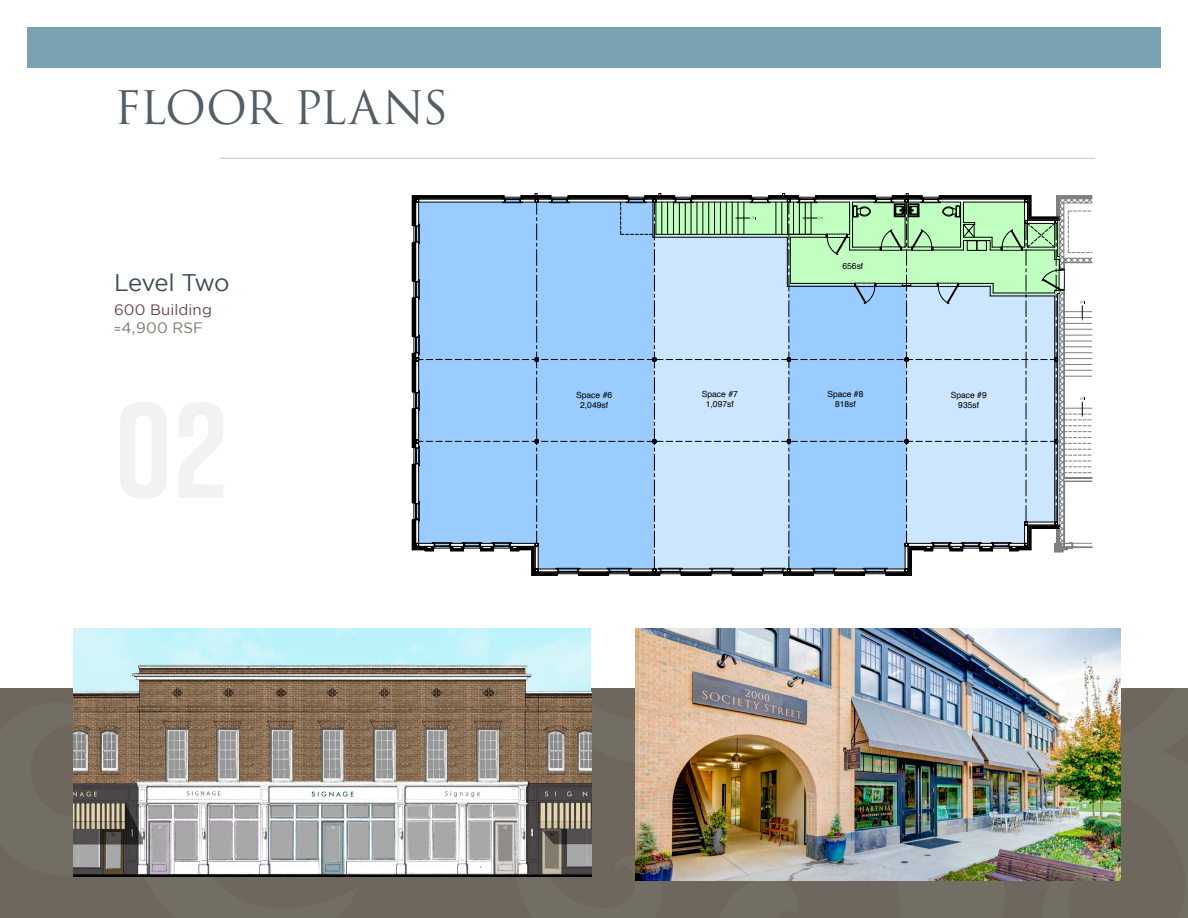
<style>
.page{position:relative;width:1188px;height:918px;background:#fff}
.page>*{position:absolute;margin:0;border:0;box-sizing:border-box;transform-origin:0 0}
.t1{font:45px "Trajan Pro 3";letter-spacing:-.02em;color:#535e66}
.t2{font:24px "Gotham";letter-spacing:-.035em;color:#404c55}
.t3{font:15px "Gotham";letter-spacing:.005em;color:#654645}
.Text{font:15px "Gotham";letter-spacing:.02em;color:#7c766d}
.t4{font:8.55px/9.8px "Helvetica";color:#000;text-align:center}
.s1{font-family:"Agenda";font-weight:300;color:#6d675d}
</style>
<div class="page">
<div style="left:0;top:688px;width:1188px;height:230px;background:#6d675d"></div>
<svg style="left:712px;top:880px;width:300px;height:1px"></svg>
<svg style="left:73px;top:693px;width:1px;height:184px"></svg>
<svg style="left:591px;top:771px;width:92px;height:110px"></svg>
<hr style="left:220px;top:158px;width:875px;height:1px;background:#ccc2c1">
<img style="left:74px;top:640px;width:517px;height:237px">
<img style="left:636px;top:629px;width:484px;height:251px">
<div style="left:27px;top:27px;width:1134px;height:41px;background:#79a3b2"></div>
<svg style="left:327px;top:193px;width:766px;height:525px"></svg>
<p class="t1" style="left:114px;top:77px;width:336px">FLOOR PLANS</p>
<p class="t2" style="left:114px;top:270px;width:117px">Level Two</p>
<p class="t3" style="left:114px;top:302px;width:99px">600 Building</p>
<p class="Text" style="left:114px;top:320px;width:91px"><span class="s1">≈</span>4,900 RSF</p>
<p class="t4" style="left:576px;top:390px;width:38px">Space #6<br>2,049sf</p>
<p class="t4" style="left:702px;top:389px;width:38px">Space #7<br>1,097sf</p>
<p class="t4" style="left:842px;top:261px;width:22px">656sf</p>
<p class="t4" style="left:827px;top:389px;width:38px">Space #8<br>818sf</p>
<p class="t4" style="left:951px;top:391px;width:38px">Space #9<br>935sf</p>
</div>
